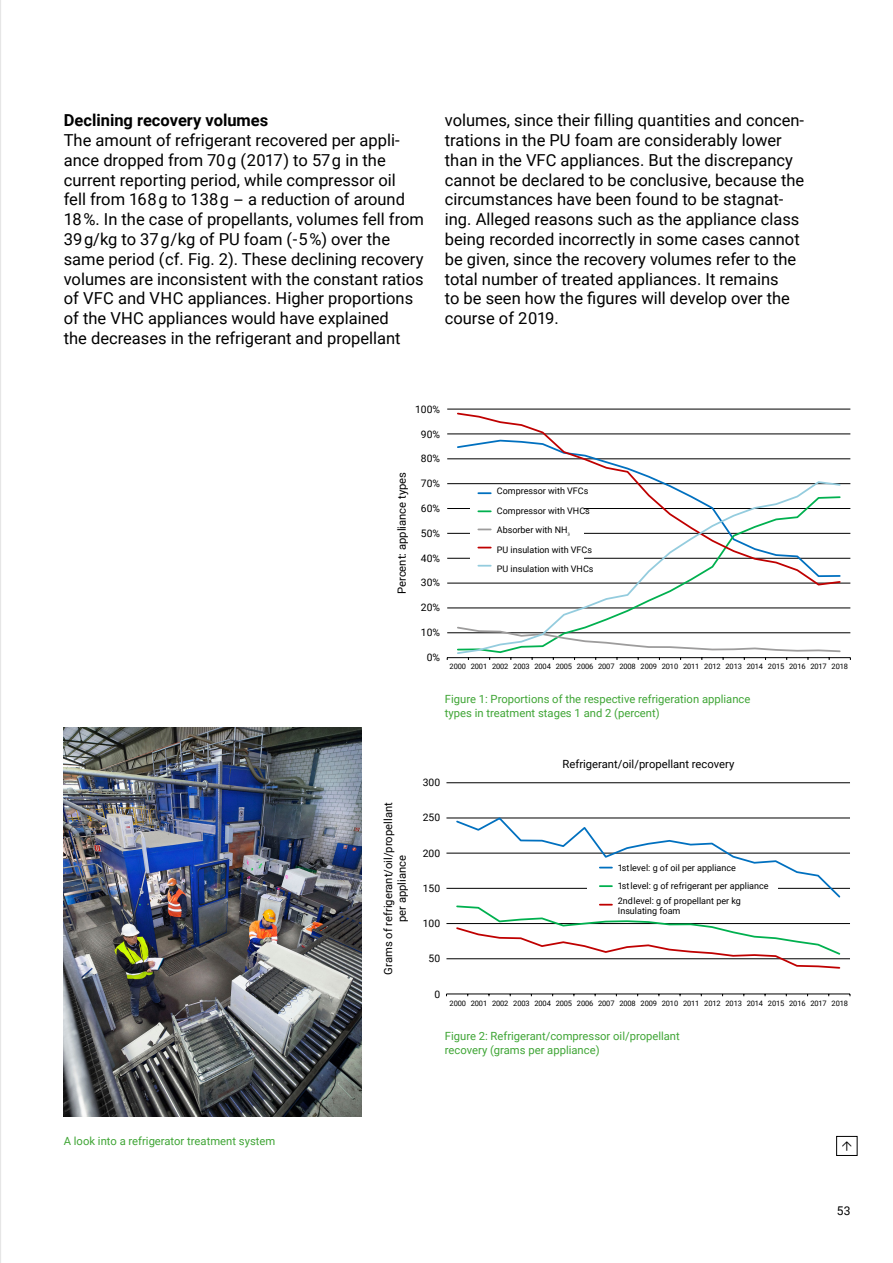
<style>
.page{position:relative;width:893px;height:1263px;background:#fff}
.page>*{position:absolute;margin:0;border:0;box-sizing:border-box;transform-origin:0 0}
.t1{font:16.5px/19.8px "Roboto";color:#000}
.t2{font:700 16.5px "Roboto";color:#000}
.t3{font:12px "Roboto";color:#000}
.t4{font:11.25px/13.5px "Roboto";color:#3fa535}
.t5{font:11.25px "Roboto";color:#000}
.t6{font:10.35px "Roboto";color:#000}
.t7{font:9px "Roboto";color:#000}
.t8{font:7.5px "Roboto";letter-spacing:-.02em;color:#000}
</style>
<div class="page">
<div style="left:836px;top:1136px;width:21px;height:20px;border:1px solid #000"></div>
<img style="left:64px;top:727px;width:297px;height:389px">
<hr style="left:0;top:0;width:1px;height:1263px;background:#e6e6e6">
<hr style="left:446px;top:782px;width:404px;height:1px;background:#000">
<hr style="left:446px;top:818px;width:404px;height:1px;background:#000">
<hr style="left:446px;top:853px;width:404px;height:1px;background:#000">
<hr style="left:446px;top:888px;width:404px;height:1px;background:#000">
<hr style="left:446px;top:923px;width:404px;height:1px;background:#000">
<hr style="left:446px;top:958px;width:404px;height:1px;background:#000">
<hr style="left:446px;top:994px;width:404px;height:1px;background:#000">
<svg style="left:455px;top:817px;width:387px;height:152px"></svg>
<hr style="left:447px;top:409px;width:403px;height:1px;background:#000">
<hr style="left:447px;top:434px;width:403px;height:1px;background:#000">
<hr style="left:447px;top:459px;width:403px;height:1px;background:#000">
<hr style="left:447px;top:483px;width:403px;height:1px;background:#000">
<hr style="left:447px;top:508px;width:403px;height:1px;background:#000">
<hr style="left:447px;top:533px;width:403px;height:1px;background:#000">
<hr style="left:447px;top:558px;width:403px;height:1px;background:#000">
<hr style="left:447px;top:583px;width:403px;height:1px;background:#000">
<hr style="left:447px;top:608px;width:403px;height:1px;background:#000">
<hr style="left:447px;top:632px;width:403px;height:1px;background:#000">
<hr style="left:447px;top:657px;width:403px;height:1px;background:#000">
<svg style="left:456px;top:657px;width:386px;height:3px"></svg>
<svg style="left:456px;top:412px;width:386px;height:68px"></svg>
<svg style="left:456px;top:480px;width:386px;height:174px"></svg>
<div style="left:470px;top:485px;width:114px;height:92px;background:#fff"></div>
<svg style="left:478px;top:492px;width:13px;height:2px"></svg>
<svg style="left:478px;top:510px;width:13px;height:2px"></svg>
<svg style="left:478px;top:529px;width:13px;height:1px"></svg>
<svg style="left:478px;top:547px;width:13px;height:1px"></svg>
<svg style="left:478px;top:565px;width:13px;height:2px"></svg>
<p class="t2" style="left:64px;top:109px;width:206px">Declining recovery volumes</p>
<p class="t1" style="left:64px;top:130px;width:362px">The amount of refrigerant recovered per appli&shy;ance dropped from 70 g (2017) to 57 g in the current reporting period, while compressor oil<br>fell from 168 g to 138 g – a reduction of around 18 %. In the case of propellants, volumes fell from 39 g/kg to 37 g/kg of PU foam (-5 %) over the same period (cf. Fig. 2). These declining recovery volumes are inconsistent with the constant ratios of VFC and VHC appliances. Higher proportions of the VHC appliances would have explained<br>the decreases in the refrigerant and propellant</p>
<p class="t1" style="left:445px;top:110px;width:361px">volumes, since their filling quantities and concen&shy;trations in the PU foam are considerably lower than in the VFC appliances. But the discrepancy cannot be declared to be conclusive, because the circumstances have been found to be stagnat&shy;ing. Alleged reasons such as the appliance class being recorded incorrectly in some cases cannot be given, since the recovery volumes refer to the total number of treated appliances. It remains<br>to be seen how the figures will develop over the course of 2019.</p>
<p class="t6" style="left:415px;top:402px;width:26px">100%</p>
<p class="t6" style="left:421px;top:427px;width:21px">90%</p>
<p class="t6" style="left:421px;top:451px;width:21px">80%</p>
<p class="t6" style="left:421px;top:476px;width:21px">70%</p>
<p class="t6" style="left:421px;top:501px;width:21px">60%</p>
<p class="t6" style="left:421px;top:526px;width:21px">50%</p>
<p class="t6" style="left:421px;top:551px;width:21px">40%</p>
<p class="t6" style="left:421px;top:575px;width:21px">30%</p>
<p class="t6" style="left:421px;top:600px;width:21px">20%</p>
<p class="t6" style="left:421px;top:625px;width:21px">10%</p>
<p class="t6" style="left:427px;top:650px;width:15px">0%</p>
<p class="t5" style="left:394px;top:594px;width:124px;rotate:-90deg">Percent: appliance types</p>
<p class="t7" style="left:497px;top:485px;width:93px">Compressor with VFCs</p>
<p class="t7" style="left:497px;top:504px;width:95px">Compressor with VHCs</p>
<p class="t7" style="left:497px;top:524px;width:75px">Absorber with NH<sub>3</sub></p>
<p class="t7" style="left:497px;top:543px;width:97px">PU insulation with VFCs</p>
<p class="t7" style="left:497px;top:563px;width:98px">PU insulation with VHCs</p>
<p class="t8" style="left:450px;top:661px;width:18px">2000</p>
<p class="t8" style="left:471px;top:661px;width:18px">2001</p>
<p class="t8" style="left:492px;top:661px;width:18px">2002</p>
<p class="t8" style="left:513px;top:661px;width:18px">2003</p>
<p class="t8" style="left:534px;top:661px;width:18px">2004</p>
<p class="t8" style="left:556px;top:661px;width:18px">2005</p>
<p class="t8" style="left:577px;top:661px;width:18px">2006</p>
<p class="t8" style="left:598px;top:661px;width:18px">2007</p>
<p class="t8" style="left:619px;top:661px;width:18px">2008</p>
<p class="t8" style="left:641px;top:661px;width:18px">2009</p>
<p class="t8" style="left:662px;top:661px;width:18px">2010</p>
<p class="t8" style="left:683px;top:661px;width:18px">2011</p>
<p class="t8" style="left:704px;top:661px;width:18px">2012</p>
<p class="t8" style="left:725px;top:661px;width:18px">2013</p>
<p class="t8" style="left:747px;top:661px;width:18px">2014</p>
<p class="t8" style="left:768px;top:661px;width:18px">2015</p>
<p class="t8" style="left:789px;top:661px;width:18px">2016</p>
<p class="t8" style="left:810px;top:661px;width:18px">2017</p>
<p class="t8" style="left:832px;top:661px;width:18px">2018</p>
<p class="t4" style="left:445px;top:692px;width:307px">Figure 1: Proportions of the respective refrigeration appliance types in treatment stages 1 and 2 (percent)</p>
<p class="t4" style="left:64px;top:1134px;width:213px">A look into a refrigerator treatment system</p>
<p class="t5" style="left:380px;top:974px;width:174px;rotate:-90deg">Grams of refrigerant/oil/propellant</p>
<p class="t5" style="left:394px;top:922px;width:69px;rotate:-90deg">per appliance</p>
<p class="t6" style="left:423px;top:775px;width:19px">300</p>
<p class="t6" style="left:423px;top:810px;width:19px">250</p>
<p class="t6" style="left:423px;top:846px;width:19px">200</p>
<p class="t6" style="left:423px;top:881px;width:19px">150</p>
<p class="t6" style="left:423px;top:916px;width:19px">100</p>
<p class="t6" style="left:429px;top:951px;width:13px">50</p>
<p class="t6" style="left:434px;top:987px;width:7px">0</p>
<p class="t5" style="left:563px;top:756px;width:173px">Refrigerant/oil/propellant recovery</p>
<p class="t7" style="left:618px;top:861px;width:120px">1st level: g of oil per appliance</p>
<p class="t7" style="left:618px;top:879px;width:152px">1st level: g of refrigerant per appliance</p>
<p class="t7" style="left:618px;top:894px;width:124px">2nd level: g of propellant per kg</p>
<p class="t7" style="left:618px;top:905px;width:64px">Insulating foam</p>
<p class="t8" style="left:450px;top:998px;width:18px">2000</p>
<p class="t8" style="left:471px;top:998px;width:18px">2001</p>
<p class="t8" style="left:492px;top:998px;width:18px">2002</p>
<p class="t8" style="left:513px;top:998px;width:18px">2003</p>
<p class="t8" style="left:534px;top:998px;width:18px">2004</p>
<p class="t8" style="left:556px;top:998px;width:18px">2005</p>
<p class="t8" style="left:577px;top:998px;width:18px">2006</p>
<p class="t8" style="left:598px;top:998px;width:18px">2007</p>
<p class="t8" style="left:619px;top:998px;width:18px">2008</p>
<p class="t8" style="left:641px;top:998px;width:18px">2009</p>
<p class="t8" style="left:662px;top:998px;width:18px">2010</p>
<p class="t8" style="left:683px;top:998px;width:18px">2011</p>
<p class="t8" style="left:704px;top:998px;width:18px">2012</p>
<p class="t8" style="left:725px;top:998px;width:18px">2013</p>
<p class="t8" style="left:747px;top:998px;width:18px">2014</p>
<p class="t8" style="left:768px;top:998px;width:18px">2015</p>
<p class="t8" style="left:789px;top:998px;width:18px">2016</p>
<p class="t8" style="left:810px;top:998px;width:18px">2017</p>
<p class="t8" style="left:832px;top:998px;width:18px">2018</p>
<p class="t4" style="left:445px;top:1029px;width:236px">Figure 2: Refrigerant/compressor oil/propellant</p>
<p class="t4" style="left:445px;top:1042px;width:156px">recovery (grams per appliance)</p>
<p class="t3" style="left:837px;top:1202px;width:15px">53</p>
</div>
